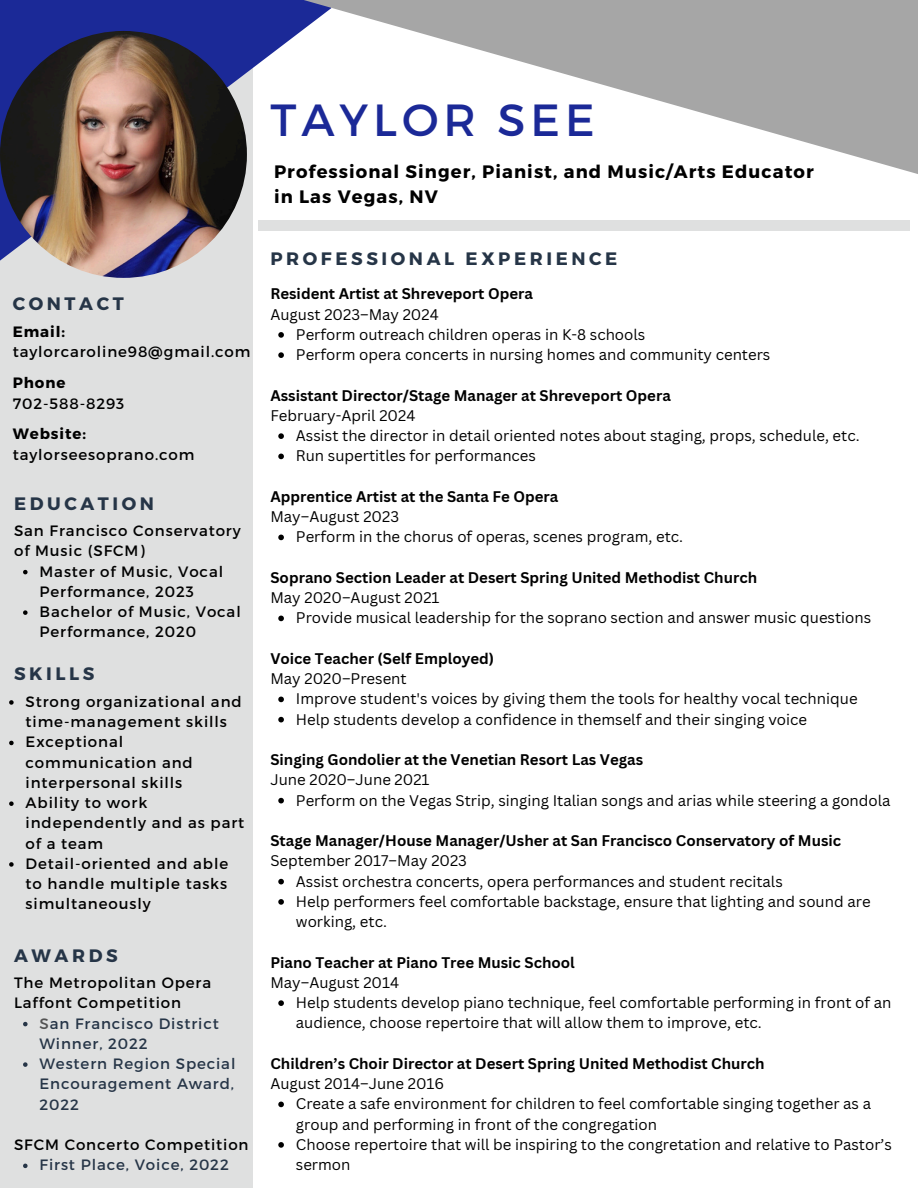
<style>
.page{position:relative;width:918px;height:1188px;background:#fff}
.page>*{position:absolute;margin:0;border:0;box-sizing:border-box;transform-origin:0 0}
.t1{font:45px "Montserrat";letter-spacing:.11em;color:#1b2997}
.t2{font:700 18px/24.8px "Montserrat";letter-spacing:.06em;color:#000}
.t3{font:700 18px "Montserrat";letter-spacing:.2em;color:#263547}
.t4{font:15px/20.2px "Canva Sans";color:#000}
.t5{font:15px/20.2px "Montserrat";letter-spacing:.06em;color:#000}
.t6{font:700 15px "Canva Sans";color:#000}
.t7{font:15px/20.2px "Montserrat";letter-spacing:.06em;color:#263547}
.t8{font:700 15px "Montserrat";letter-spacing:.06em;color:#000}
.s1{font-weight:700}
.s2{color:#545454}
</style>
<div class="page">
<div style="left:0;top:0;width:253px;height:1188px;background:#dfe0e0"></div>
<svg style="left:0;top:186px;width:243px;height:92px"></svg>
<img style="left:0;top:31px;width:247px;height:247px;border-radius:50%">
<svg style="left:0;top:0;width:918px;height:186px"></svg>
<div style="left:258px;top:220px;width:652px;height:11px;background:#dfe0e0"></div>
<svg style="left:23px;top:1022px;width:5px;height:4px"></svg>
<svg style="left:23px;top:1062px;width:5px;height:5px"></svg>
<svg style="left:23px;top:1164px;width:5px;height:4px"></svg>
<svg style="left:23px;top:570px;width:5px;height:4px"></svg>
<svg style="left:23px;top:610px;width:5px;height:5px"></svg>
<svg style="left:278px;top:332px;width:6px;height:6px"></svg>
<svg style="left:278px;top:352px;width:6px;height:6px"></svg>
<svg style="left:278px;top:433px;width:6px;height:6px"></svg>
<svg style="left:278px;top:454px;width:6px;height:5px"></svg>
<svg style="left:278px;top:535px;width:6px;height:5px"></svg>
<svg style="left:278px;top:616px;width:6px;height:5px"></svg>
<svg style="left:278px;top:697px;width:6px;height:5px"></svg>
<svg style="left:278px;top:717px;width:6px;height:5px"></svg>
<svg style="left:278px;top:798px;width:6px;height:5px"></svg>
<svg style="left:278px;top:879px;width:6px;height:5px"></svg>
<svg style="left:278px;top:899px;width:6px;height:6px"></svg>
<svg style="left:278px;top:1000px;width:6px;height:6px"></svg>
<svg style="left:278px;top:1102px;width:6px;height:5px"></svg>
<svg style="left:278px;top:1142px;width:6px;height:6px"></svg>
<svg style="left:9px;top:700px;width:5px;height:5px"></svg>
<svg style="left:9px;top:741px;width:5px;height:4px"></svg>
<svg style="left:9px;top:801px;width:5px;height:5px"></svg>
<svg style="left:9px;top:862px;width:5px;height:5px"></svg>
<p class="t3" style="left:13px;top:292px;width:113px">CONTACT</p>
<p class="t5" style="left:13px;top:320px;width:239px"><span class="s1">Email: </span>taylorcaroline98@gmail.com</p>
<p class="t8" style="left:13px;top:373px;width:54px">Phone</p>
<h2 class="t5" style="left:13px;top:392px;width:113px">702-588-8293</h2>
<p class="t8" style="left:13px;top:424px;width:75px">Website:</p>
<p class="t5" style="left:13px;top:444px;width:183px">taylorseesoprano.com</p>
<p class="t3" style="left:14px;top:492px;width:142px">EDUCATION</p>
<p class="t5" style="left:14px;top:520px;width:228px">San Francisco Conservatory</p>
<p class="t5" style="left:14px;top:540px;width:132px">of Music (SFCM)</p>
<p class="t5" style="left:40px;top:560px;width:185px">Master of Music, Vocal<br>Performance, 2023</p>
<h2 class="t5" style="left:40px;top:601px;width:203px">Bachelor of Music, Vocal<br>Performance, 2020</h2>
<p class="t3" style="left:14px;top:662px;width:82px">SKILLS</p>
<p class="t5" style="left:26px;top:691px;width:218px">Strong organizational and time-management skills</p>
<p class="t5" style="left:26px;top:731px;width:169px">Exceptional communication and interpersonal skills</p>
<p class="t5" style="left:26px;top:792px;width:220px">Ability to work independently and as part of a team</p>
<p class="t5" style="left:26px;top:853px;width:204px;text-align:justify">Detail-oriented and able to handle multiple tasks simultaneously</p>
<p class="t3" style="left:14px;top:944px;width:105px">AWARDS</p>
<h1 class="t5" style="left:14px;top:972px;width:199px">The Metropolitan Opera</h1>
<p class="t5" style="left:14px;top:992px;width:169px">Laffont Competition</p>
<p class="t7" style="left:40px;top:1012px;width:181px"><span class="s2">S</span>an Francisco District<br>Winner, 2022</p>
<h2 class="t7" style="left:40px;top:1053px;width:197px;text-align:justify">Western Region Special Encouragement Award, 2022</h2>
<p class="t5" style="left:14px;top:1134px;width:236px">SFCM Concerto Competition</p>
<p class="t7" style="left:40px;top:1154px;width:191px">First Place, Voice, 2022</p>
<p class="t1" style="left:270px;top:91px;width:326px">TAYLOR SEE</p>
<p class="t2" style="left:274px;top:158px;width:541px">Professional Singer, Pianist, and Music/Arts Educator in Las Vegas, NV</p>
<p class="t3" style="left:270px;top:246px;width:348px">PROFESSIONAL EXPERIENCE</p>
<p class="t6" style="left:270px;top:283px;width:264px">Resident Artist at Shreveport Opera</p>
<h2 class="t4" style="left:270px;top:304px;width:170px">August 2023–May 2024</h2>
<h3 class="t4" style="left:296px;top:324px;width:351px">Perform outreach children operas in K-8 schools</h3>
<h2 class="t4" style="left:296px;top:344px;width:476px">Perform opera concerts in nursing homes and community centers</h2>
<p class="t6" style="left:270px;top:385px;width:402px">Assistant Director/Stage Manager at Shreveport Opera</p>
<p class="t4" style="left:270px;top:405px;width:146px">February-April 2024</p>
<p class="t4" style="left:296px;top:425px;width:565px">Assist the director in detail oriented notes about staging, props, schedule, etc.</p>
<p class="t4" style="left:296px;top:446px;width:242px">Run supertitles for performances</p>
<p class="t6" style="left:270px;top:486px;width:290px">Apprentice Artist at the Santa Fe Opera</p>
<p class="t4" style="left:270px;top:506px;width:130px">May–August 2023</p>
<p class="t4" style="left:296px;top:527px;width:389px">Perform in the chorus of operas, scenes program, etc.</p>
<p class="t6" style="left:270px;top:567px;width:488px">Soprano Section Leader at Desert Spring United Methodist Church</p>
<p class="t4" style="left:270px;top:587px;width:171px">May 2020–August 2021</p>
<p class="t4" style="left:296px;top:608px;width:577px">Provide musical leadership for the soprano section and answer music questions</p>
<p class="t6" style="left:270px;top:648px;width:225px">Voice Teacher (Self Employed)</p>
<p class="t4" style="left:270px;top:668px;width:138px">May 2020–Present</p>
<p class="t4" style="left:296px;top:689px;width:563px">Improve student's voices by giving them the tools for healthy vocal technique</p>
<p class="t4" style="left:296px;top:709px;width:513px">Help students develop a confidence in themself and their singing voice</p>
<p class="t6" style="left:270px;top:749px;width:374px">Singing Gondolier at the Venetian Resort Las Vegas</p>
<p class="t4" style="left:270px;top:770px;width:161px">June 2020–June 2021</p>
<p class="t4" style="left:296px;top:790px;width:596px">Perform on the Vegas Strip, singing Italian songs and arias while steering a gondola</p>
<p class="t6" style="left:270px;top:830px;width:572px">Stage Manager/House Manager/Usher at San Francisco Conservatory of Music</p>
<p class="t4" style="left:270px;top:851px;width:198px">September 2017–May 2023</p>
<p class="t4" style="left:296px;top:871px;width:488px">Assist orchestra concerts, opera performances and student recitals</p>
<p class="t4" style="left:296px;top:891px;width:576px">Help performers feel comfortable backstage, ensure that lighting and sound are working, etc.</p>
<p class="t6" style="left:270px;top:952px;width:306px">Piano Teacher at Piano Tree Music School</p>
<p class="t4" style="left:270px;top:972px;width:130px">May–August 2014</p>
<p class="t4" style="left:296px;top:992px;width:597px">Help students develop piano technique, feel comfortable performing in front of an audience, choose repertoire that will allow them to improve, etc.</p>
<p class="t6" style="left:270px;top:1053px;width:496px">Children’s Choir Director at Desert Spring United Methodist Church</p>
<p class="t4" style="left:270px;top:1073px;width:175px">August 2014–June 2016</p>
<p class="t4" style="left:296px;top:1094px;width:577px">Create a safe environment for children to feel comfortable singing together as a group and performing in front of the congregation</p>
<p class="t4" style="left:296px;top:1134px;width:598px">Choose repertoire that will be inspiring to the congretation and relative to Pastor’s sermon</p>
</div>
